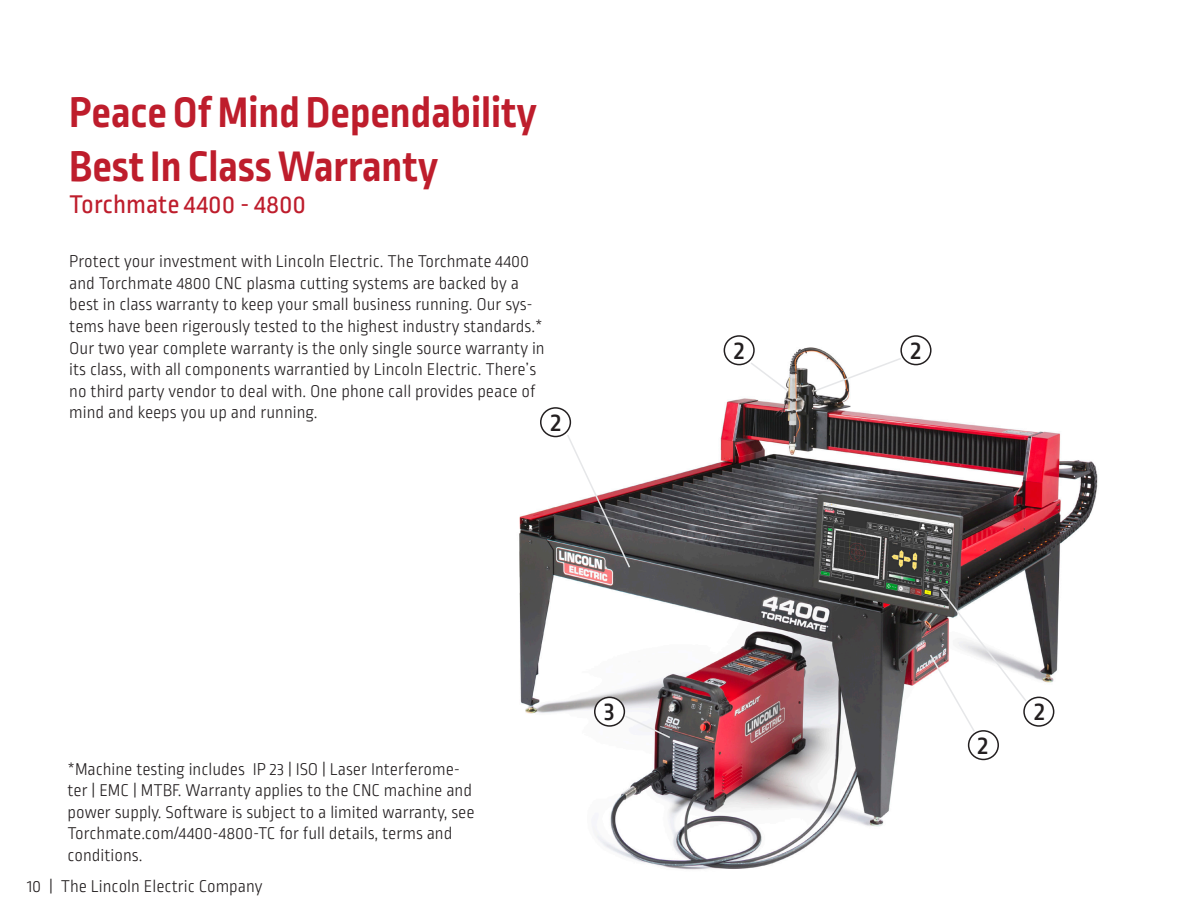
<style>
.page{position:relative;width:1188px;height:918px;background:#fff}
.page>*{position:absolute;margin:0;border:0;box-sizing:border-box;transform-origin:0 0}
.t1{font:700 45px "Ropa Sans Pro";color:#be1d2c}
.t2{font:27px "Ropa Sans Pro";color:#be1d2c}
.t3{font:500 27px "Ropa Sans Pro";color:#231f20}
.t4{font:300 18px/21.6px "Ropa Sans Pro";color:#231f20}
</style>
<div class="page">
<img style="left:519px;top:335px;width:579px;height:535px">
<div style="left:724px;top:336px;width:30px;height:29px;background:#fff;border-radius:50%"></div>
<div style="left:724px;top:335px;width:31px;height:30px;border:2px solid #231f20;border-radius:50%"></div>
<div style="left:595px;top:697px;width:29px;height:29px;background:#fff;border-radius:50%"></div>
<div style="left:594px;top:697px;width:31px;height:30px;border:2px solid #231f20;border-radius:50%"></div>
<div style="left:969px;top:731px;width:29px;height:28px;background:#fff;border-radius:50%"></div>
<div style="left:968px;top:730px;width:31px;height:30px;border:2px solid #231f20;border-radius:50%"></div>
<div style="left:1024px;top:697px;width:30px;height:29px;background:#fff;border-radius:50%"></div>
<div style="left:1023px;top:697px;width:31px;height:30px;border:2px solid #231f20;border-radius:50%"></div>
<div style="left:541px;top:408px;width:29px;height:29px;background:#fff;border-radius:50%"></div>
<div style="left:540px;top:407px;width:31px;height:30px;border:2px solid #231f20;border-radius:50%"></div>
<div style="left:901px;top:336px;width:30px;height:29px;background:#fff;border-radius:50%"></div>
<div style="left:900px;top:335px;width:32px;height:30px;border:2px solid #231f20;border-radius:50%"></div>
<svg style="left:749px;top:361px;width:40px;height:32px"></svg>
<svg style="left:812px;top:357px;width:91px;height:36px"></svg>
<svg style="left:566px;top:433px;width:65px;height:136px"></svg>
<svg style="left:928px;top:587px;width:100px;height:146px"></svg>
<svg style="left:623px;top:714px;width:49px;height:26px"></svg>
<p class="t1" style="left:69px;top:87px;width:469px">Peace Of Mind Dependability</p>
<p class="t1" style="left:69px;top:141px;width:371px">Best In Class Warranty</p>
<p class="t2" style="left:69px;top:190px;width:238px">Torchmate 4400 - 4800</p>
<p class="t4" style="left:69px;top:252px;width:477px">Protect your investment with Lincoln Electric. The Torchmate 4400 and Torchmate 4800 CNC plasma cutting systems are backed by a best in class warranty to keep your small business running. Our sys&shy;tems have been rigerously tested to the highest industry standards.* Our two year complete warranty is the only single source warranty in its class, with all components warrantied by Lincoln Electric. There’s no third party vendor to deal with. One phone call provides peace of mind and keeps you up and running.</p>
<p class="t3" style="left:551px;top:407px;width:12px">2</p>
<p class="t4" style="left:68px;top:759px;width:409px">*Machine testing includes IP 23 | ISO | Laser Interferome&shy;ter | EMC | MTBF. Warranty applies to the CNC machine and power supply. Software is subject to a limited warranty, see Torchmate.com/4400-4800-TC for full details, terms and conditions.</p>
<p class="t4" style="left:27px;top:876px;width:237px">10 | The Lincoln Electric Company</p>
<p class="t3" style="left:604px;top:697px;width:12px">3</p>
<p class="t3" style="left:734px;top:336px;width:12px">2</p>
<p class="t3" style="left:911px;top:335px;width:12px">2</p>
<p class="t3" style="left:978px;top:730px;width:12px">2</p>
<p class="t3" style="left:1035px;top:696px;width:12px">2</p>
</div>
